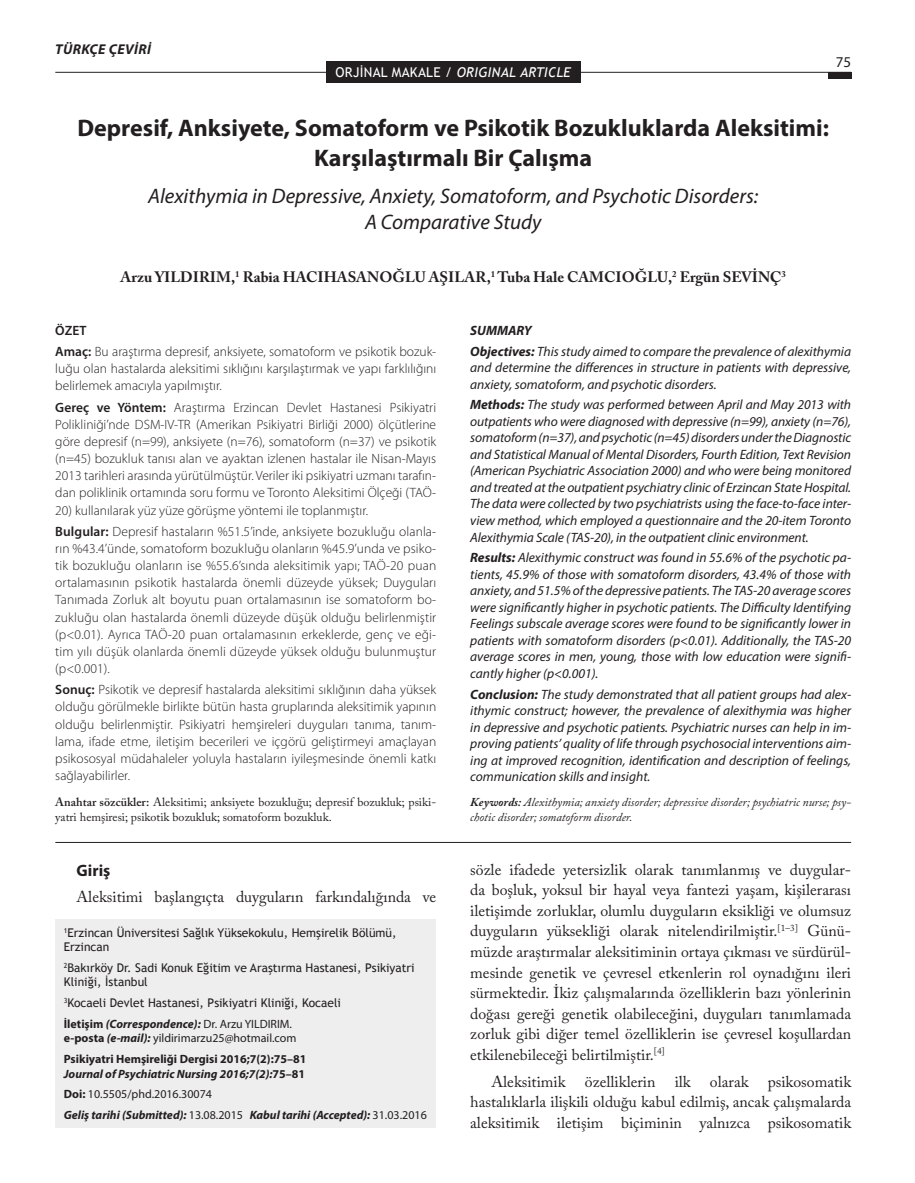
<style>
.page{position:relative;width:915px;height:1183px;background:#fff}
.page>*{position:absolute;margin:0;border:0;box-sizing:border-box;transform-origin:0 0}
.t1{font:700 24px/30px "Myriad Pro";color:#231f20;text-align:center}
.t2{font:italic 21px/25.5px "Myriad Pro";color:#231f20;text-align:center}
.t3{font:700 16.5px "Myriad Pro";color:#231f20}
.t4{font:15.75px/20.5px "Adobe Caslon Pro";color:#231f20;text-align:justify}
.t5{font:700 15px "Adobe Caslon Pro";color:#231f20}
.t6{font:15px "Myriad Pro";color:#231f20}
.t7{font:italic 700 14.25px "Myriad Pro";letter-spacing:.02em;color:#231f20}
.t8{font:italic 13.5px/16.5px "Myriad Pro";color:#231f20;text-align:justify}
.t9{font:300 13.5px/17.1px "Myriad Pro";color:#231f20}
.t10{font:italic 13.5px "Trebuchet MS";letter-spacing:.02em;color:#fff}
.t11{font:12px/14.4px "Trebuchet MS";color:#231f20}
.t12{font:12px/15px "Adobe Caslon Pro";color:#231f20}
.t13{font:italic 12px/14.4px "Adobe Caslon Pro";color:#231f20}
.t14{font:italic 700 12px/20.7px "Myriad Pro";color:#231f20}
.t15{font:700 12px/14.4px "Myriad Pro";color:#231f20}
.t16{font:12px/14.4px "Myriad Pro";color:#231f20}
.s1{font-style:normal}
.s2{font-weight:700}
.s3{font-weight:600}
.s4{font-weight:700;font-style:italic}
.s5{font-style:italic}
.s6{font-weight:400;font-style:normal}
</style>
<div class="page">
<hr style="left:55px;top:72px;width:795px;height:1px;background:#231f20">
<div style="left:326px;top:61px;width:254px;height:22px;background:#231f20"></div>
<div style="left:55px;top:919px;width:381px;height:208px;background:#eeeeef"></div>
<div style="left:827px;top:72px;width:23px;height:7px;background:#231f20"></div>
<hr style="left:55px;top:842px;width:795px;height:1px;background:#231f20">
<p class="t7" style="left:55px;top:40px;width:97px">TÜRKÇE ÇEVİRİ</p>
<p class="t10" style="left:335px;top:64px;width:237px"><span class="s1">ORJİNAL MAKALE /</span> ORIGINAL ARTICLE</p>
<p class="t6" style="left:835px;top:52px;width:17px">75</p>
<h1 class="t1" style="left:77px;top:112px;width:752px">Depresif, Anksiyete, Somatoform ve Psikotik Bozukluklarda Aleksitimi:<br>Karşılaştırmalı Bir Çalışma</h1>
<h2 class="t2" style="left:148px;top:183px;width:611px">Alexithymia in Depressive, Anxiety, Somatoform, and Psychotic Disorders:<br>A Comparative Study</h2>
<p class="t5" style="left:121px;top:268px;width:666px">Arzu YILDIRIM,<sup>1</sup> Rabia HACIHASANOĞLU AŞILAR,<sup>1</sup> Tuba Hale CAMCIOĞLU,<sup>2</sup> Ergün SEVİNÇ<sup>3</sup></p>
<p class="t8" style="left:470px;top:320px;width:382px;line-height:20.7px"><span class="s2">SUMMARY<br>Objectives:</span> This study aimed to compare the prevalence of alexithymia</p>
<p class="t8" style="left:470px;top:359px;width:382px">and determine the differences in structure in patients with depressive, anxiety, somatoform, and psychotic disorders.</p>
<p class="t8" style="left:470px;top:396px;width:382px"><span class="s2">Methods:</span> The study was performed between April and May 2013 with outpatients who were diagnosed with depressive (n=99), anxiety (n=76), somatoform (n=37), and psychotic (n=45) disorders under the Diagnostic and Statistical Manual of Mental Disorders, Fourth Edition, Text Revision (American Psychiatric Association 2000) and who were being monitored and treated at the outpatient psychiatry clinic of Erzincan State Hospital.<br>The data were collected by two psychiatrists using the face-to-face inter&shy;view method, which employed a questionnaire and the 20-item Toronto Alexithymia Scale (TAS-20), in the outpatient clinic environment.</p>
<p class="t8" style="left:470px;top:549px;width:382px"><span class="s2">Results:</span> Alexithymic construct was found in 55.6% of the psychotic pa&shy;tients, 45.9% of those with somatoform disorders, 43.4% of those with anxiety, and 51.5% of the depressive patients. The TAS-20 average scores were significantly higher in psychotic patients. The Difficulty Identifying Feelings subscale average scores were found to be significantly lower in patients with somatoform disorders (p&lt;0.01). Additionally, the TAS-20 average scores in men, young, those with low education were signifi&shy;cantly higher (p&lt;0.001).</p>
<p class="t8" style="left:470px;top:685px;width:382px"><span class="s2">Conclusion:</span> The study demonstrated that all patient groups had alex&shy;ithymic construct; however, the prevalence of alexithymia was higher in depressive and psychotic patients. Psychiatric nurses can help in im&shy;proving patients’ quality of life through psychosocial interventions aim&shy;ing at improved recognition, identification and description of feelings, communication skills and insight.</p>
<p class="t13" style="left:470px;top:794px;width:382px"><span class="s2">Keywords:</span> Alexithymia; anxiety disorder; depressive disorder; psychiatric nurse; psy&shy;chotic disorder; somatoform disorder.</p>
<p class="t9" style="left:55px;top:320px;width:382px;line-height:21.3px"><span class="s3">ÖZET<br>Amaç:</span> Bu araştırma depresif, anksiyete, somatoform ve psikotik bozuk-</p>
<p class="t9" style="left:55px;top:360px;width:382px">luğu olan hastalarda aleksitimi sıklığını karşılaştırmak ve yapı farklılığını belirlemek amacıyla yapılmıştır.</p>
<p class="t9" style="left:55px;top:399px;width:382px;text-align:justify"><span class="s3">Gereç ve Yöntem:</span> Araştırma Erzincan Devlet Hastanesi Psikiyatri Polikliniği’nde DSM-IV-TR (Amerikan Psikiyatri Birliği 2000) ölçütlerine göre depresif (n=99), anksiyete (n=76), somatoform (n=37) ve psikotik (n=45) bozukluk tanısı alan ve ayaktan izlenen hastalar ile Nisan-Mayıs 2013 tarihleri arasında yürütülmüştür. Veriler iki psikiyatri uzmanı tarafın&shy;dan poliklinik ortamında soru formu ve Toronto Aleksitimi Ölçeği (TAÖ-</p>
<p class="t9" style="left:55px;top:499px;width:382px;line-height:21.3px">20) kullanılarak yüz yüze görüşme yöntemi ile toplanmıştır.<br><span class="s3">Bulgular:</span> Depresif hastaların %51.5’inde, anksiyete bozukluğu olanla-</p>
<p class="t9" style="left:55px;top:540px;width:382px;text-align:justify">rın %43.4’ünde, somatoform bozukluğu olanların %45.9’unda ve psiko&shy;tik bozukluğu olanların ise %55.6’sında aleksitimik yapı; TAÖ-20 puan ortalamasının psikotik hastalarda önemli düzeyde yüksek; Duyguları Tanımada Zorluk alt boyutu puan ortalamasının ise somatoform bo&shy;zukluğu olan hastalarda önemli düzeyde düşük olduğu belirlenmiştir (p&lt;0.01). Ayrıca TAÖ-20 puan ortalamasının erkeklerde, genç ve eği&shy;tim yılı düşük olanlarda önemli düzeyde yüksek olduğu bulunmuştur (p&lt;0.001).</p>
<p class="t9" style="left:55px;top:681px;width:382px;text-align:justify"><span class="s3">Sonuç:</span> Psikotik ve depresif hastalarda aleksitimi sıklığının daha yüksek olduğu görülmekle birlikte bütün hasta gruplarında aleksitimik yapının olduğu belirlenmiştir. Psikiyatri hemşireleri duyguları tanıma, tanım&shy;lama, ifade etme, iletişim becerileri ve içgörü geliştirmeyi amaçlayan psikososyal müdahaleler yoluyla hastaların iyileşmesinde önemli katkı sağlayabilirler.</p>
<p class="t12" style="left:55px;top:793px;width:382px"><span class="s3">Anahtar sözcükler:</span> Aleksitimi; anksiyete bozukluğu; depresif bozukluk; psiki&shy;yatri hemşiresi; psikotik bozukluk; somatoform bozukluk.</p>
<p class="t3" style="left:77px;top:859px;width:35px">Giriş</p>
<p class="t4" style="left:77px;top:885px;width:361px">Aleksitimi başlangıçta duyguların farkındalığında ve</p>
<p class="t11" style="left:64px;top:925px;width:334px"><sup>1</sup>Erzincan Üniversitesi Sağlık Yüksekokulu, Hemşirelik Bölümü,<br>Erzincan</p>
<p class="t11" style="left:64px;top:960px;width:352px"><sup>2</sup>Bakırköy Dr. Sadi Konuk Eğitim ve Araştırma Hastanesi, Psikiyatri<br>Kliniği, İstanbul</p>
<p class="t11" style="left:64px;top:995px;width:278px"><sup>3</sup>Kocaeli Devlet Hastanesi, Psikiyatri Kliniği, Kocaeli</p>
<p class="t16" style="left:64px;top:1016px;width:234px"><span class="s2">İletişim</span> <span class="s4">(Correspondence):</span> Dr. Arzu YILDIRIM. <span class="s2">e-posta</span> <span class="s4">(e-mail):</span> yildirimarzu25@hotmail.com</p>
<p class="t15" style="left:64px;top:1051px;width:244px">Psikiyatri Hemşireliği Dergisi 2016;7(2):75–81<br><span class="s5">Journal of Psychiatric Nursing 2016;7(2):</span>75–81</p>
<p class="t14" style="left:64px;top:1083px;width:364px"><span class="s1">Doi:</span> <span class="s6">10.5505/phd.2016.30074<br></span>Geliş tarihi (Submitted): <span class="s6">13.08.2015</span> Kabul tarihi (Accepted): <span class="s6">31.03.2016</span></p>
<p class="t4" style="left:470px;top:858px;width:382px">sözle ifadede yetersizlik olarak tanımlanmış ve duygular&shy;da boşluk, yoksul bir hayal veya fantezi yaşam, kişilerarası iletişimde zorluklar, olumlu duyguların eksikliği ve olumsuz duyguların yüksekliği olarak nitelendirilmiştir.<sup>[1–3]</sup> Günü&shy;müzde araştırmalar aleksitiminin ortaya çıkması ve sürdürül&shy;mesinde genetik ve çevresel etkenlerin rol oynadığını ileri sürmektedir. İkiz çalışmalarında özelliklerin bazı yönlerinin doğası gereği genetik olabileceğini, duyguları tanımlamada zorluk gibi diğer temel özelliklerin ise çevresel koşullardan etkilenebileceği belirtilmiştir.<sup>[4]</sup></p>
<p class="t4" style="left:470px;top:1070px;width:382px;text-indent:21px">Aleksitimik özelliklerin ilk olarak psikosomatik hastalıklarla ilişkili olduğu kabul edilmiş, ancak çalışmalarda aleksitimik iletişim biçiminin yalnızca psikosomatik</p>
</div>
